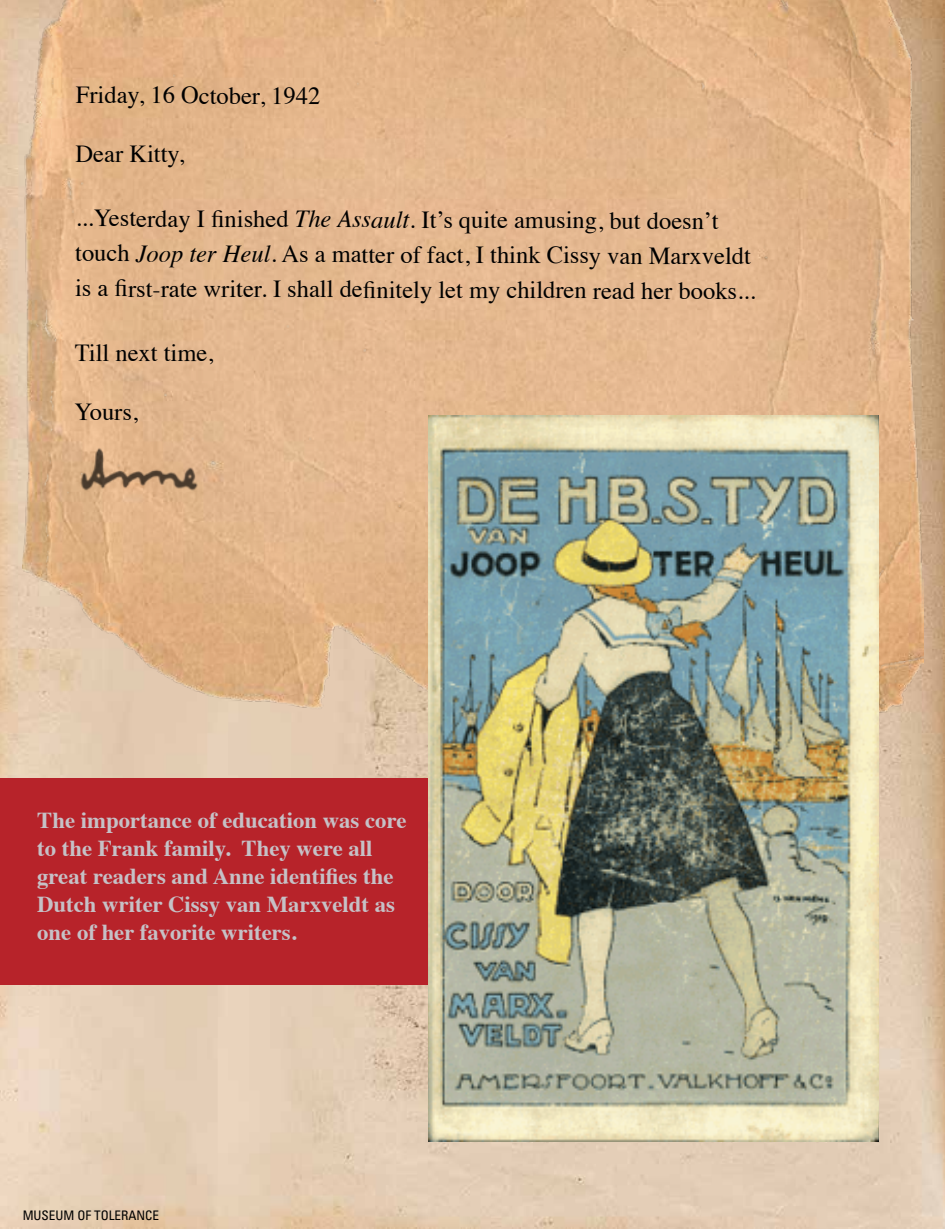
<style>
.page{position:relative;width:945px;height:1229px;background:#fff}
.page>*{position:absolute;margin:0;border:0;box-sizing:border-box;transform-origin:0 0}
.t1{font:24.5px/35px "Times";letter-spacing:-.005em;color:#000}
.t2{font:700 22.75px/28px "Times";color:#c6c1c6}
.t3{font:condensed 13.12px "Univers LT Std";color:#000}
.s1{font-style:italic}
</style>
<div class="page">
<img style="left:0;top:0;width:945px;height:1228px">
<img style="left:22px;top:0;width:901px;height:713px">
<img style="left:74px;top:441px;width:134px;height:66px">
<div style="left:1px;top:778px;width:439px;height:206px;background:#b7232a"></div>
<img style="left:428px;top:415px;width:451px;height:726px">
<p class="t1" style="left:76px;top:76px;width:246px">Friday, 16 October, 1942</p>
<p class="t1" style="left:76px;top:134px;width:110px">Dear Kitty,</p>
<p class="t1" style="left:75px;top:200px;width:682px">...Yesterday I finished <span class="s1">The Assault</span>. It’s quite amusing, but doesn’t touch <span class="s1">Joop ter Heul</span>. As a matter of fact, I think Cissy van Marxveldt is a first-rate writer. I shall definitely let my children read her books...</p>
<p class="t1" style="left:75px;top:333px;width:140px">Till next time,</p>
<p class="t1" style="left:75px;top:392px;width:65px">Yours,</p>
<p class="t2" style="left:37px;top:803px;width:371px">The importance of education was core to the Frank family. They were all great readers and Anne identifies the Dutch writer Cissy van Marxveldt as one of her favorite writers.</p>
<p class="t3" style="left:23px;top:1206px;width:138px">MUSEUM OF TOLERANCE</p>
</div>
